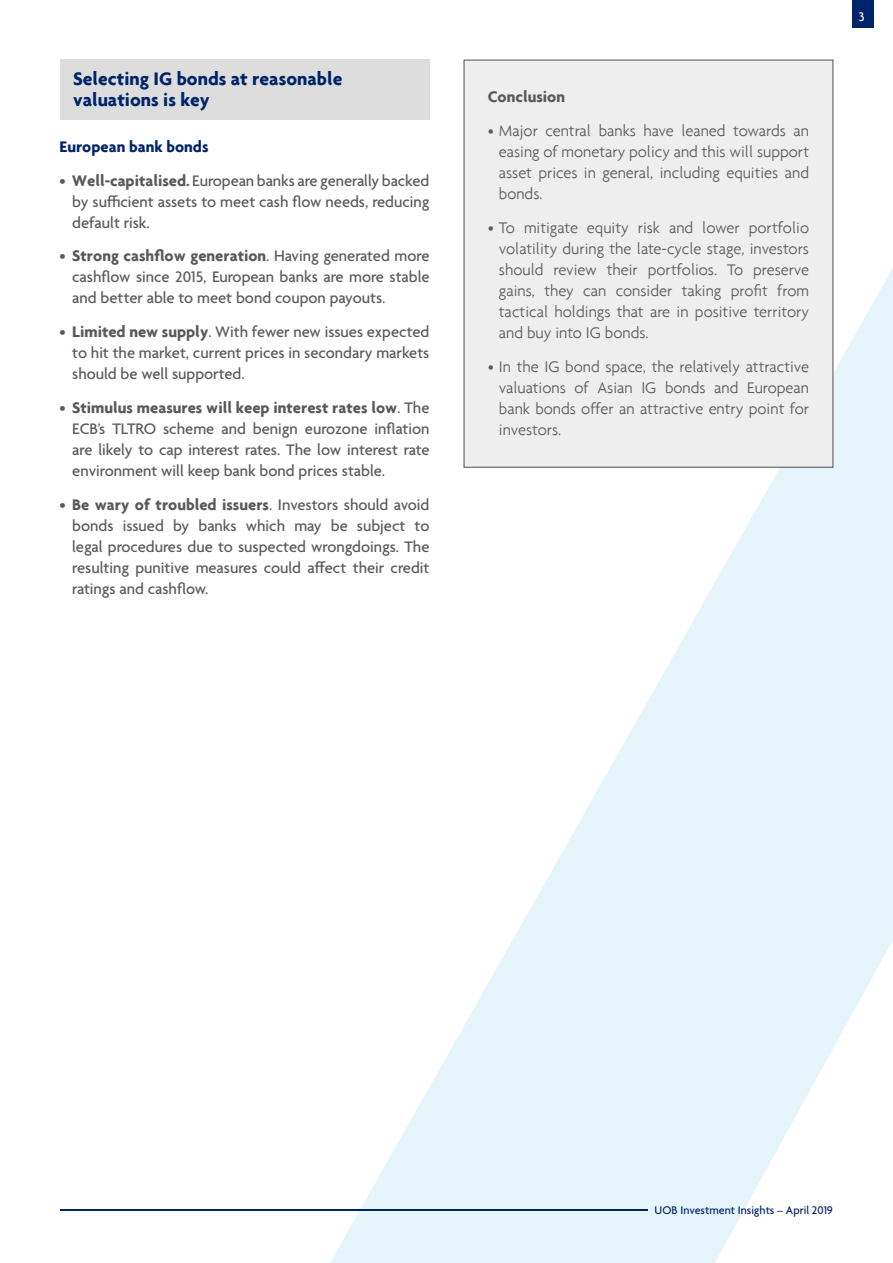
<style>
.page{position:relative;width:893px;height:1263px;background:#fff}
.page>*{position:absolute;margin:0;border:0;box-sizing:border-box;transform-origin:0 0}
.Headline1{font:700 19.5px/21px "Agenda";color:#002469}
.copy_80{font:500 16.5px/21px "Agenda";color:#58595b;text-align:justify}
.copy_80-2{font:300 16.5px/21px "Agenda";color:#58595b;text-align:justify}
.copy_80-3{font:700 16.5px "Agenda";color:#002469}
.copy_80-4{font:700 16.5px "Agenda";color:#58595b}
.t1{font:500 13.5px "Agenda";color:#fff}
.t2{font:500 12px "Agenda";color:#002469}
.s1{font-weight:700}
</style>
<div class="page">
<svg style="left:330px;top:267px;width:563px;height:996px;fill:#e5f5fb"></svg>
<div style="left:60px;top:60px;width:369px;height:60px;background:#ddd"></div>
<div style="left:463px;top:60px;width:370px;height:408px;background:#eee"></div>
<hr style="left:60px;top:1209px;width:587px;height:2px;background:#002469">
<div style="left:852px;top:0;width:21px;height:28px;background:#002469"></div>
<p class="Headline1" style="left:73px;top:68px;width:271px">Selecting IG bonds at reasonable valuations is key</p>
<p class="copy_80-3" style="left:60px;top:136px;width:150px">European bank bonds</p>
<p class="copy_80" style="left:72px;top:171px;width:359px;text-indent:-13px">• <span class="s1">Well-capitalised.</span> European banks are generally backed by sufficient assets to meet cash flow needs, reducing default risk.</p>
<p class="copy_80" style="left:72px;top:247px;width:359px;text-indent:-13px">• <span class="s1">Strong cashflow generation</span>. Having generated more cashflow since 2015, European banks are more stable and better able to meet bond coupon payouts.</p>
<p class="copy_80" style="left:72px;top:322px;width:359px;text-indent:-13px">• <span class="s1">Limited new supply</span>. With fewer new issues expected to hit the market, current prices in secondary markets should be well supported.</p>
<p class="copy_80" style="left:72px;top:398px;width:359px;text-indent:-13px">• <span class="s1">Stimulus measures will keep interest rates low</span>. The ECB’s TLTRO scheme and benign eurozone inflation are likely to cap interest rates. The low interest rate environment will keep bank bond prices stable.</p>
<p class="copy_80" style="left:72px;top:495px;width:359px;text-indent:-13px">• <span class="s1">Be wary of troubled issuers</span>. Investors should avoid bonds issued by banks which may be subject to legal procedures due to suspected wrongdoings. The resulting punitive measures could affect their credit ratings and cashflow.</p>
<p class="copy_80-4" style="left:488px;top:87px;width:79px">Conclusion</p>
<p class="copy_80-2" style="left:499px;top:120px;width:312px;text-indent:-11px">• Major central banks have leaned towards an easing of monetary policy and this will support asset prices in general, including equities and bonds.</p>
<p class="copy_80-2" style="left:499px;top:217px;width:312px;text-indent:-11px">• To mitigate equity risk and lower portfolio volatility during the late-cycle stage, investors should review their portfolios. To preserve gains, they can consider taking profit from tactical holdings that are in positive territory and buy into IG bonds.</p>
<p class="copy_80-2" style="left:499px;top:356px;width:312px;text-indent:-11px">• In the IG bond space, the relatively attractive valuations of Asian IG bonds and European bank bonds offer an attractive entry point for investors.</p>
<p class="t1" style="left:859px;top:9px;width:7px">3</p>
<p class="t2" style="left:655px;top:1203px;width:180px">UOB Investment Insights – April 2019</p>
</div>
